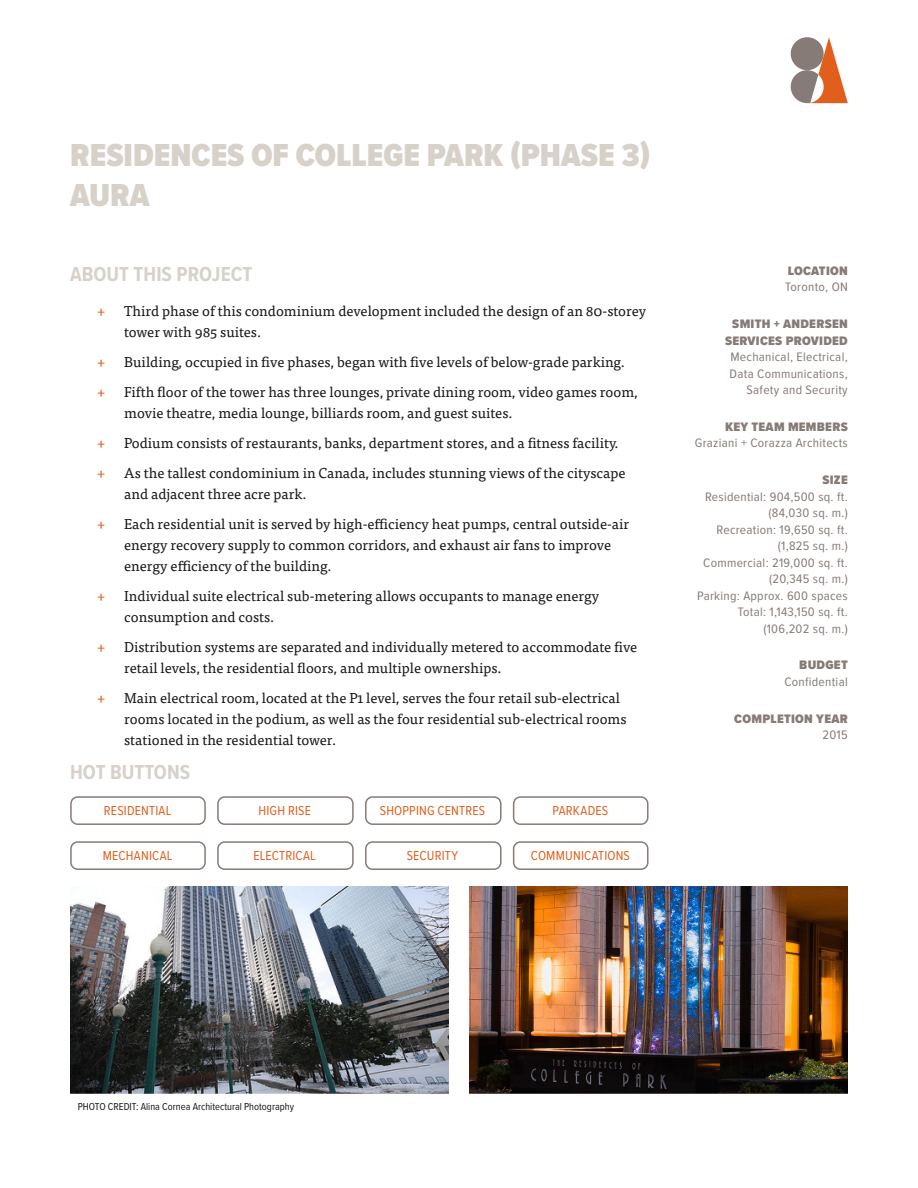
<style>
.page{position:relative;width:918px;height:1188px;background:#fff}
.page>*{position:absolute;margin:0;border:0;box-sizing:border-box;transform-origin:0 0}
.Profile_ProjectName{font:900 33px "Proxima Nova Cond";color:#d7d1ca}
.Profile_Subtitle{font:700 21px "Proxima Nova Cond";color:#d7d1ca}
.t1{font:14.25px/21px "Tisa Pro";color:#181719}
.t2{font:14.25px "Tisa Pro";color:#e15f1d}
.Profile_HotButtons-C{font:13.5px "Proxima Nova Cond";letter-spacing:.015em;color:#e15f1d}
.Profile_SideNotes{font:12.75px/16.5px "Proxima Nova Cond";letter-spacing:.02em;color:#867b76;text-align:right;scale:1.06 1}
.Profile_SideNotes-2{font:900 12.75px/16.5px "Proxima Nova Cond";letter-spacing:.02em;color:#867b76;text-align:right;scale:1.06 1}
.Photo_Caption{font:10.5px "Proxima Nova Cond";color:#181719}
.s1{font-weight:900}
.s2{font-weight:400}
</style>
<div class="page">
<img style="left:469px;top:887px;width:379px;height:207px">
<img style="left:70px;top:887px;width:379px;height:207px">
<svg style="left:791px;top:37px;width:57px;height:66px"></svg>
<div style="left:70px;top:841px;width:136px;height:29px;border:2px solid #867b76;border-radius:7px"></div>
<div style="left:217px;top:841px;width:137px;height:29px;border:2px solid #867b76;border-radius:7px"></div>
<div style="left:365px;top:841px;width:137px;height:29px;border:2px solid #867b76;border-radius:7px"></div>
<div style="left:513px;top:841px;width:136px;height:29px;border:2px solid #867b76;border-radius:7px"></div>
<div style="left:70px;top:796px;width:136px;height:29px;border:2px solid #867b76;border-radius:7px"></div>
<div style="left:217px;top:796px;width:137px;height:29px;border:2px solid #867b76;border-radius:7px"></div>
<div style="left:365px;top:796px;width:137px;height:29px;border:2px solid #867b76;border-radius:7px"></div>
<div style="left:513px;top:796px;width:136px;height:29px;border:2px solid #867b76;border-radius:7px"></div>
<p class="Profile_ProjectName" style="left:70px;top:131px;width:582px">RESIDENCES OF COLLEGE PARK (PHASE 3)</p>
<p class="Profile_ProjectName" style="left:70px;top:171px;width:81px">AURA</p>
<p class="Profile_Subtitle" style="left:70px;top:259px;width:184px">ABOUT THIS PROJECT</p>
<p class="t2" style="left:97px;top:300px;width:10px">+</p>
<p class="t1" style="left:124px;top:300px;width:523px">Third phase of this condominium development included the design of an 80-storey tower with 985 suites.</p>
<p class="t2" style="left:97px;top:351px;width:10px">+</p>
<p class="t1" style="left:124px;top:351px;width:502px">Building, occupied in five phases, began with five levels of below-grade parking.</p>
<p class="t2" style="left:97px;top:381px;width:10px">+</p>
<p class="t1" style="left:124px;top:381px;width:515px">Fifth floor of the tower has three lounges, private dining room, video games room, movie theatre, media lounge, billiards room, and guest suites.</p>
<p class="t2" style="left:97px;top:432px;width:10px">+</p>
<p class="t1" style="left:124px;top:432px;width:496px">Podium consists of restaurants, banks, department stores, and a fitness facility.</p>
<p class="t2" style="left:97px;top:462px;width:10px">+</p>
<p class="t1" style="left:124px;top:462px;width:503px">As the tallest condominium in Canada, includes stunning views of the cityscape and adjacent three acre park.</p>
<p class="t2" style="left:97px;top:513px;width:10px">+</p>
<p class="t1" style="left:124px;top:513px;width:506px">Each residential unit is served by high-efficiency heat pumps, central outside-air energy recovery supply to common corridors, and exhaust air fans to improve energy efficiency of the building.</p>
<p class="t2" style="left:97px;top:585px;width:10px">+</p>
<p class="t1" style="left:124px;top:585px;width:477px">Individual suite electrical sub-metering allows occupants to manage energy consumption and costs.</p>
<p class="t2" style="left:97px;top:636px;width:10px">+</p>
<p class="t1" style="left:124px;top:636px;width:515px">Distribution systems are separated and individually metered to accommodate five retail levels, the residential floors, and multiple ownerships.</p>
<p class="t2" style="left:97px;top:687px;width:10px">+</p>
<p class="t1" style="left:124px;top:687px;width:504px">Main electrical room, located at the P1 level, serves the four retail sub-electrical rooms located in the podium, as well as the four residential sub-electrical rooms stationed in the residential tower.</p>
<p class="Profile_Subtitle" style="left:70px;top:757px;width:121px">HOT BUTTONS</p>
<p class="Profile_HotButtons-C" style="left:104px;top:801px;width:69px">RESIDENTIAL</p>
<p class="Profile_HotButtons-C" style="left:258px;top:801px;width:54px">HIGH RISE</p>
<p class="Profile_HotButtons-C" style="left:380px;top:801px;width:107px">SHOPPING CENTRES</p>
<p class="Profile_HotButtons-C" style="left:552px;top:801px;width:57px">PARKADES</p>
<p class="Profile_HotButtons-C" style="left:103px;top:846px;width:71px">MECHANICAL</p>
<p class="Profile_HotButtons-C" style="left:253px;top:846px;width:64px">ELECTRICAL</p>
<p class="Profile_HotButtons-C" style="left:407px;top:846px;width:53px">SECURITY</p>
<p class="Profile_HotButtons-C" style="left:531px;top:846px;width:101px">COMMUNICATIONS</p>
<p class="Profile_SideNotes" style="left:785px;top:262px;width:61px;text-align:left"><span class="s1">LOCATION<br></span>Toronto, ON</p>
<p class="Profile_SideNotes" style="left:725px;top:315px;width:117px"><span class="s1">SMITH + ANDERSEN<br>SERVICES PROVIDED<br></span>Mechanical, Electrical,<br>Data Communications,<br>Safety and Security</p>
<p class="Profile_SideNotes" style="left:695px;top:418px;width:146px"><span class="s1">KEY TEAM MEMBERS<br></span>Graziani + Corazza Architects</p>
<p class="Profile_SideNotes" style="left:697px;top:471px;width:144px"><span class="s1">SIZE<br></span>Residential: 904,500 sq. ft. (84,030 sq. m.)<br>Recreation: 19,650 sq. ft. (1,825 sq. m.)<br>Commercial: 219,000 sq. ft. (20,345 sq. m.)<br>Parking: Approx. 600 spaces<br>Total: 1,143,150 sq. ft. (106,202 sq. m.)</p>
<p class="Profile_SideNotes" style="left:784px;top:656px;width:61px"><span class="s1">BUDGET<br></span>Confidential</p>
<p class="Profile_SideNotes-2" style="left:734px;top:710px;width:109px">COMPLETION YEAR<br><span class="s2">2015</span></p>
<p class="Photo_Caption" style="left:78px;top:1099px;width:218px">PHOTO CREDIT: Alina Cornea Architectural Photography</p>
</div>
